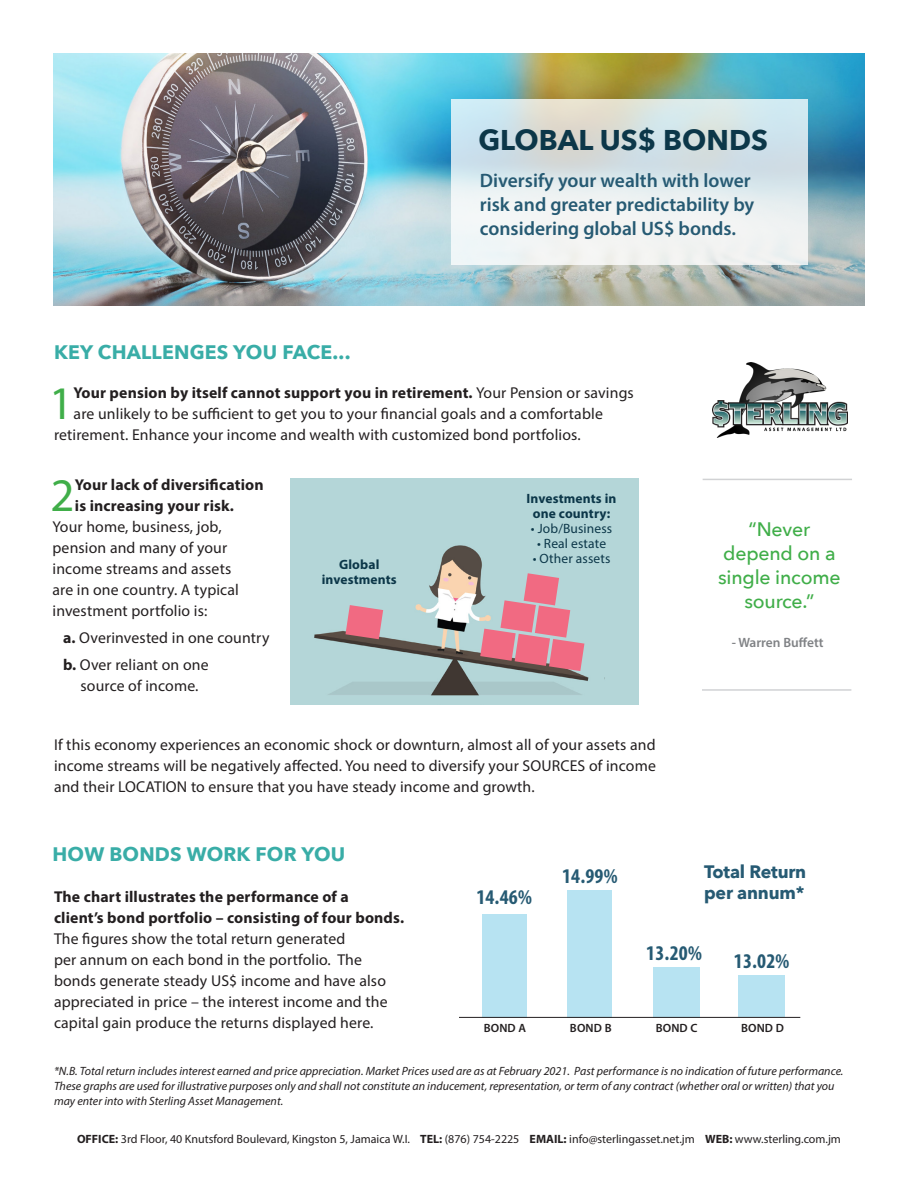
<style>
.page{position:relative;width:918px;height:1188px;background:#fff}
.page>*{position:absolute;margin:0;border:0;box-sizing:border-box;transform-origin:0 0}
.text{font:46.95px "Myriad Pro";color:#40ae49}
.t1{font:700 28.5px "Avenir Next";color:#0c3749}
.t2{font:700 condensed 21px "Myriad Pro";letter-spacing:.01em;color:#265a73}
.Intro_text{font:600 19.5px/24px "Myriad Pro";color:#265a73}
.Heading{font:700 19.5px "Avenir Next";letter-spacing:.01em;color:#39ada7}
.t3{font:500 19.5px/24px "Avenir Next";letter-spacing:-.01em;color:#40ae49;text-align:center}
.Chart_headline{font:700 18px/21px "Avenir Next";letter-spacing:-.01em;color:#265a73}
.text-2{font:15.75px/21px "Myriad Pro";letter-spacing:.01em;color:#231f20;text-align:center}
.text-3{font:700 15.75px "Myriad Pro";letter-spacing:.01em;color:#231f20}
.text-4{font:700 13.5px/15px "Myriad Pro";letter-spacing:.01em;color:#0c3749;text-align:center}
.text-5{font:13.5px "Myriad Pro";letter-spacing:.01em;color:#0c3749}
.t4{font:600 13.5px "Myriad Pro";color:#808285}
.t5{font:italic 12px/15px "Myriad Pro";color:#231f20}
.t6{font:12px "Myriad Pro";color:#231f20}
.text-6{font:600 12px "Myriad Pro";letter-spacing:.01em;color:#231f20}
.s1{font-weight:400}
.s2{font-weight:700}
</style>
<div class="page">
<img style="left:53px;top:53px;width:812px;height:252px">
<svg style="left:452px;top:100px;width:356px;height:165px"></svg>
<img style="left:712px;top:363px;width:136px;height:74px">
<hr style="left:703px;top:479px;width:149px;height:1px;background:#d1d2d4">
<hr style="left:702px;top:689px;width:149px;height:2px;background:#d1d2d4">
<div style="left:482px;top:914px;width:44px;height:103px;background:#b7e3f2"></div>
<div style="left:567px;top:890px;width:45px;height:127px;background:#b7e3f2"></div>
<div style="left:653px;top:967px;width:46px;height:50px;background:#b7e3f2"></div>
<div style="left:738px;top:975px;width:47px;height:42px;background:#b7e3f2"></div>
<hr style="left:459px;top:1017px;width:341px;height:1px;background:#231f20">
<img style="left:291px;top:479px;width:313px;height:225px">
<svg style="left:345px;top:605px;width:38px;height:34px"></svg>
<svg style="left:480px;top:573px;width:104px;height:98px;background:#cd94a1"></svg>
<p class="Heading" style="left:54px;top:335px;width:298px">KEY CHALLENGES YOU FACE...</p>
<p class="t1" style="left:478px;top:115px;width:291px">GLOBAL US$ BONDS</p>
<p class="Intro_text" style="left:480px;top:168px;width:276px">Diversify your wealth with lower risk and greater predictability by considering global US$ bonds.</p>
<p class="text" style="left:49px;top:374px;width:26px">1</p>
<p class="text-3" style="left:74px;top:383px;width:562px">Your pension by itself cannot support you in retirement. <span class="s1">Your Pension or savings</span></p>
<p class="text-2" style="left:74px;top:403px;width:531px">are unlikely to be sufficient to get you to your financial goals and a comfortable</p>
<p class="text-2" style="left:54px;top:424px;width:528px">retirement. Enhance your income and wealth with customized bond portfolios.</p>
<p class="text" style="left:50px;top:467px;width:26px">2</p>
<p class="text-3" style="left:75px;top:475px;width:190px">Your lack of diversification</p>
<p class="text-4" style="left:527px;top:491px;width:91px">Investments in one country:</p>
<p class="text-5" style="left:531px;top:520px;width:83px">• Job/Business</p>
<p class="text-5" style="left:537px;top:535px;width:71px">• Real estate</p>
<p class="text-5" style="left:533px;top:550px;width:79px">• Other assets</p>
<p class="text-3" style="left:75px;top:496px;width:161px">is increasing your risk.</p>
<p class="text-2" style="left:52px;top:516px;width:171px">Your home, business, job,</p>
<p class="text-2" style="left:52px;top:537px;width:176px">pension and many of your</p>
<p class="text-2" style="left:52px;top:558px;width:180px">income streams and assets</p>
<p class="text-2" style="left:52px;top:579px;width:188px">are in one country. A typical</p>
<p class="text-2" style="left:52px;top:600px;width:156px">investment portfolio is:</p>
<p class="text-2" style="left:63px;top:627px;width:208px"><span class="s2">a.</span> Overinvested in one country</p>
<p class="text-2" style="left:63px;top:654px;width:147px"><span class="s2">b.</span> Over reliant on one source of income.</p>
<p class="text-4" style="left:322px;top:556px;width:76px">Global investments</p>
<p class="text-2" style="left:54px;top:734px;width:603px;text-align:justify">If this economy experiences an economic shock or downturn, almost all of your assets and income streams will be negatively affected. You need to diversify your SOURCES of income and their LOCATION to ensure that you have steady income and growth.</p>
<p class="Heading" style="left:52px;top:837px;width:294px">HOW BONDS WORK FOR YOU</p>
<p class="t3" style="left:718px;top:517px;width:124px">“Never depend on a single income source.”</p>
<p class="t4" style="left:732px;top:634px;width:93px">- Warren Buffett</p>
<p class="text-2" style="left:54px;top:886px;width:352px;text-align:left"><span class="s2">The chart illustrates the performance of a<br>client’s bond portfolio – consisting of four bonds.<br></span>The figures show the total return generated<br>per annum on each bond in the portfolio. The bonds generate steady US$ income and have also appreciated in price – the interest income and the capital gain produce the returns displayed here.</p>
<p class="t2" style="left:476px;top:884px;width:57px">14.46%</p>
<p class="t2" style="left:562px;top:863px;width:57px">14.99%</p>
<p class="Chart_headline" style="left:704px;top:861px;width:104px">Total Return per annum*</p>
<p class="t2" style="left:646px;top:939px;width:57px">13.20%</p>
<p class="t2" style="left:734px;top:948px;width:57px">13.02%</p>
<p class="text-6" style="left:484px;top:1020px;width:44px">BOND A</p>
<p class="text-6" style="left:570px;top:1020px;width:43px">BOND B</p>
<p class="text-6" style="left:656px;top:1020px;width:43px">BOND C</p>
<p class="text-6" style="left:741px;top:1020px;width:44px">BOND D</p>
<p class="t5" style="left:54px;top:1063px;width:791px">*N.B. Total return includes interest earned and price appreciation. Market Prices used are as at February 2021. Past performance is no indication of future performance.<br>These graphs are used for illustrative purposes only and shall not constitute an inducement, representation, or term of any contract (whether oral or written) that you may enter into with Sterling Asset Management.</p>
<p class="t6" style="left:77px;top:1132px;width:765px"><span class="s2">OFFICE:</span> 3rd Floor, 40 Knutsford Boulevard, Kingston 5, Jamaica W.I. <span class="s2">TEL:</span> (876) 754-2225 <span class="s2">EMAIL:</span> info@sterlingasset.net.jm <span class="s2">WEB:</span> www.sterling.com.jm</p>
</div>
